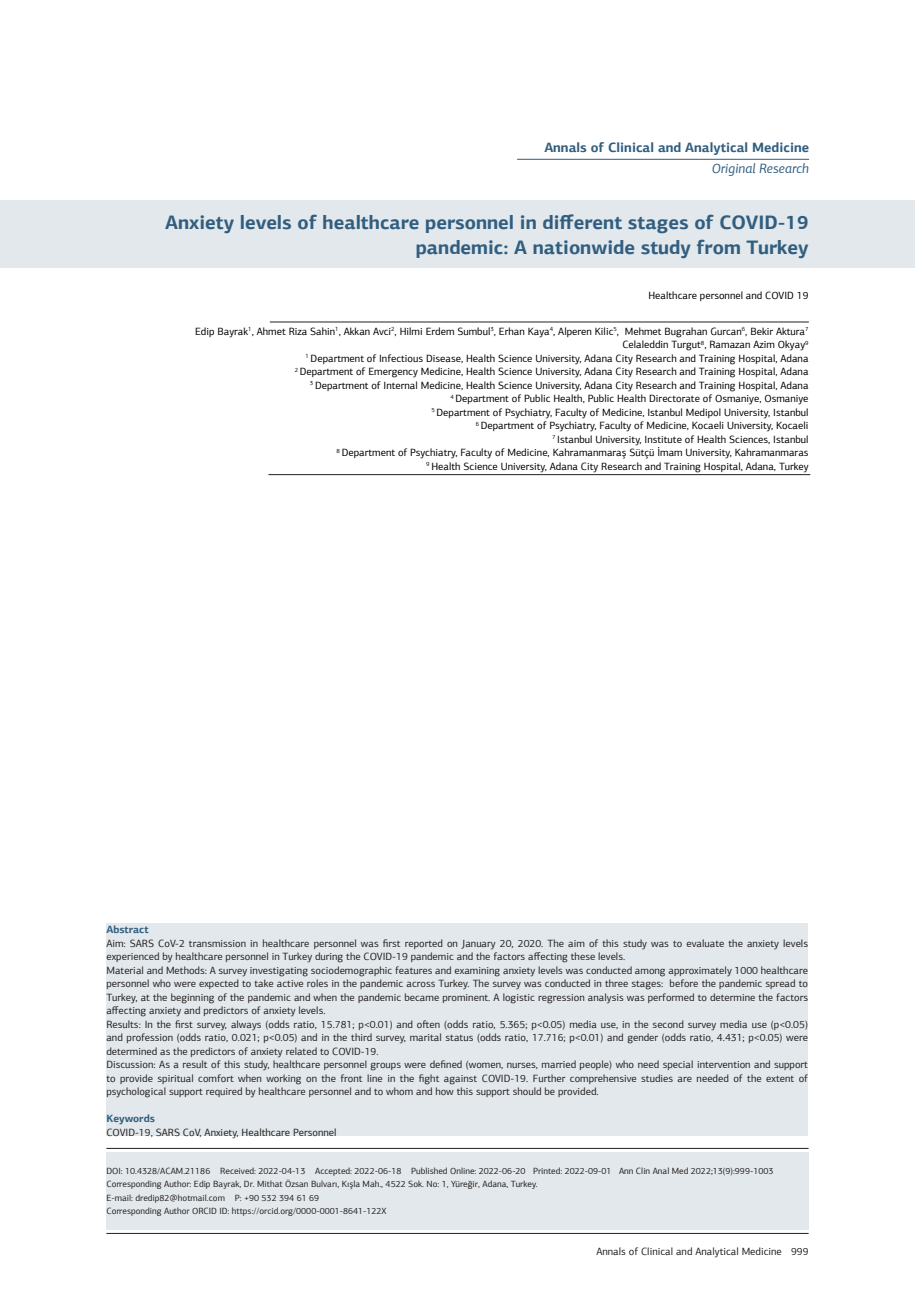
<style>
.page{position:relative;width:915px;height:1306px;background:#fff}
.page>*{position:absolute;margin:0;border:0;box-sizing:border-box;transform-origin:0 0}
.t1{font:700 19.5px/25.5px "PF Agora Sans Pro";color:#315e80;text-align:right}
.t2{font:700 13.5px "PF Agora Sans Pro";color:#315e80}
.t3{font:italic 13.5px "PF Agora Sans Pro";color:#315e80}
.t4{font:10.5px/13.5px "PF Agora Sans Pro";color:#231f20;text-align:justify}
.t5{font:10.5px/13.5px "PF Agora Sans Pro";color:#000;text-align:right}
.t6{font:700 10.5px "PF Agora Sans Pro";color:#315e80}
.t7{font:9px "PF Agora Sans Pro";color:#231f20}
</style>
<div class="page">
<hr style="left:106px;top:1233px;width:702px;height:1px;background:#231f20">
<div style="left:0;top:200px;width:914px;height:68px;background:#e2e8eb"></div>
<hr style="left:106px;top:1148px;width:702px;height:1px;background:#231f20">
<hr style="left:270px;top:322px;width:538px;height:1px;background:#231f20">
<hr style="left:268px;top:474px;width:542px;height:1px;background:#231f20">
<hr style="left:517px;top:159px;width:291px;height:1px;background:#315e80">
<div style="left:106px;top:1151px;width:702px;height:78px;background:#e2e8eb"></div>
<div style="left:106px;top:923px;width:701px;height:212px;background:#e2e8eb"></div>
<p class="t2" style="left:544px;top:139px;width:266px">Annals of Clinical and Analytical Medicine</p>
<p class="t3" style="left:711px;top:160px;width:99px">Original Research</p>
<p class="t1" style="left:165px;top:209px;width:644px">Anxiety levels of healthcare personnel in different stages of COVID-19 pandemic: A nationwide study from Turkey</p>
<p class="t5" style="left:648px;top:288px;width:162px">Healthcare personnel and COVID 19</p>
<p class="t5" style="left:195px;top:324px;width:614px">Edip Bayrak<sup>1</sup>, Ahmet Riza Sahin<sup>1</sup>, Akkan Avci<sup>2</sup>, Hilmi Erdem Sumbul<sup>3</sup>, Erhan Kaya<sup>4</sup>, Alperen Kilic<sup>5</sup>, Mehmet Bugrahan Gurcan<sup>6</sup>, Bekir Aktura<sup>7<br></sup>Celaleddin Turgut<sup>8</sup>, Ramazan Azim Okyay<sup>9</sup></p>
<p class="t5" style="left:305px;top:351px;width:504px"><sup>1</sup> Department of Infectious Disease, Health Science University, Adana City Research and Training Hospital, Adana</p>
<p class="t5" style="left:294px;top:365px;width:515px"><sup>2</sup> Department of Emergency Medicine, Health Science University, Adana City Research and Training Hospital, Adana</p>
<p class="t5" style="left:310px;top:378px;width:500px"><sup>3</sup> Department of Internal Medicine, Health Science University, Adana City Research and Training Hospital, Adana</p>
<p class="t5" style="left:450px;top:392px;width:359px"><sup>4</sup> Department of Public Health, Public Health Directorate of Osmaniye, Osmaniye</p>
<p class="t5" style="left:431px;top:405px;width:378px"><sup>5</sup> Department of Psychiatry, Faculty of Medicine, Istanbul Medipol University, Istanbul</p>
<p class="t5" style="left:475px;top:419px;width:334px"><sup>6</sup> Department of Psychiatry, Faculty of Medicine, Kocaeli University, Kocaeli</p>
<p class="t5" style="left:552px;top:432px;width:258px"><sup>7</sup> Istanbul University, Institute of Health Sciences, Istanbul</p>
<p class="t5" style="left:336px;top:446px;width:473px"><sup>8</sup> Department of Psychiatry, Faculty of Medicine, Kahramanmaraş Sütçü İmam University, Kahramanmaras</p>
<p class="t5" style="left:426px;top:459px;width:383px"><sup>9</sup> Health Science University, Adana City Research and Training Hospital, Adana, Turkey</p>
<p class="t6" style="left:106px;top:923px;width:44px">Abstract</p>
<p class="t4" style="left:106px;top:936px;width:703px">Aim: SARS CoV-2 transmission in healthcare personnel was first reported on January 20, 2020. The aim of this study was to evaluate the anxiety levels experienced by healthcare personnel in Turkey during the COVID-19 pandemic and the factors affecting these levels.</p>
<p class="t4" style="left:106px;top:963px;width:703px">Material and Methods: A survey investigating sociodemographic features and examining anxiety levels was conducted among approximately 1000 healthcare personnel who were expected to take active roles in the pandemic across Turkey. The survey was conducted in three stages: before the pandemic spread to Turkey, at the beginning of the pandemic and when the pandemic became prominent. A logistic regression analysis was performed to determine the factors affecting anxiety and predictors of anxiety levels.</p>
<p class="t4" style="left:106px;top:1017px;width:703px">Results: In the first survey, always (odds ratio, 15.781; p&lt;0.01) and often (odds ratio, 5.365; p&lt;0.05) media use, in the second survey media use (p&lt;0.05) and profession (odds ratio, 0.021; p&lt;0.05) and in the third survey, marital status (odds ratio, 17.716; p&lt;0.01) and gender (odds ratio, 4.431; p&lt;0.05) were determined as the predictors of anxiety related to COVID-19.</p>
<p class="t4" style="left:106px;top:1057px;width:703px">Discussion: As a result of this study, healthcare personnel groups were defined (women, nurses, married people) who need special intervention and support to provide spiritual comfort when working on the front line in the fight against COVID-19. Further comprehensive studies are needed of the extent of psychological support required by healthcare personnel and to whom and how this support should be provided.</p>
<p class="t6" style="left:106px;top:1112px;width:50px">Keywords</p>
<p class="t4" style="left:106px;top:1125px;width:232px">COVID-19, SARS CoV, Anxiety, Healthcare Personnel</p>
<p class="t7" style="left:106px;top:1165px;width:668px">DOI: 10.4328/ACAM.21186 Received: 2022-04-13 Accepted: 2022-06-18 Published Online: 2022-06-20 Printed: 2022-09-01 Ann Clin Anal Med 2022;13(9):999-1003</p>
<p class="t7" style="left:106px;top:1178px;width:432px">Corresponding Author: Edip Bayrak, Dr. Mithat Özsan Bulvarı, Kışla Mah., 4522 Sok. No: 1, Yüreğir, Adana, Turkey.</p>
<p class="t7" style="left:106px;top:1192px;width:214px">E-mail: dredip82@hotmail.com P: +90 532 394 61 69</p>
<p class="t7" style="left:106px;top:1205px;width:281px">Corresponding Author ORCID ID: https://orcid.org/0000-0001-8641-122X</p>
<p class="t4" style="left:596px;top:1244px;width:213px">Annals of Clinical and Analytical Medicine 999</p>
</div>
